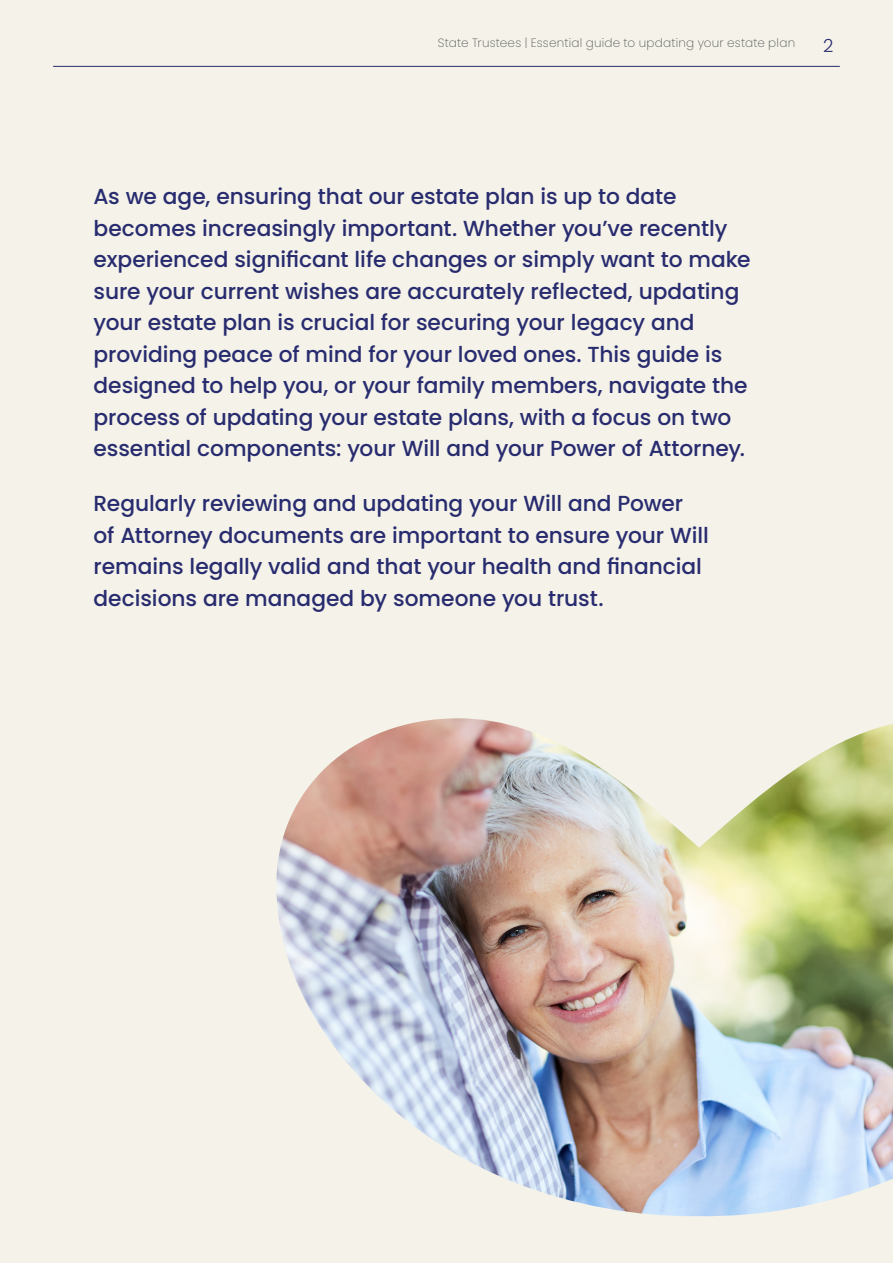
<style>
.page{position:relative;width:893px;height:1263px;background:#f4f2e9}
.page>*{position:absolute;margin:0;border:0;box-sizing:border-box;transform-origin:0 0}
.Copy_Intro{font:500 21.75px/31.5px "Poppins";letter-spacing:-.005em;color:#282c6f}
.t1{font:300 18px "Poppins";color:#282c6f}
.t2{font:200 12px "Poppins";letter-spacing:.02em;color:#57585a}
</style>
<div class="page">
<hr style="left:53px;top:66px;width:787px;height:1px;background:#282c6f">
<img style="left:276px;top:718px;width:617px;height:499px">
<p class="t2" style="left:438px;top:35px;width:359px">State Trustees | Essential guide to updating your estate plan</p>
<p class="t1" style="left:823px;top:35px;width:12px">2</p>
<p class="Copy_Intro" style="left:94px;top:181px;width:658px">As we age, ensuring that our estate plan is up to date becomes increasingly important. Whether you’ve recently experienced significant life changes or simply want to make sure your current wishes are accurately reflected, updating your estate plan is crucial for securing your legacy and providing peace of mind for your loved ones. This guide is designed to help you, or your family members, navigate the process of updating your estate plans, with a focus on two essential components: your Will and your Power of Attorney.</p>
<p class="Copy_Intro" style="left:94px;top:488px;width:617px">Regularly reviewing and updating your Will and Power of Attorney documents are important to ensure your Will remains legally valid and that your health and financial decisions are managed by someone you trust.</p>
</div>
